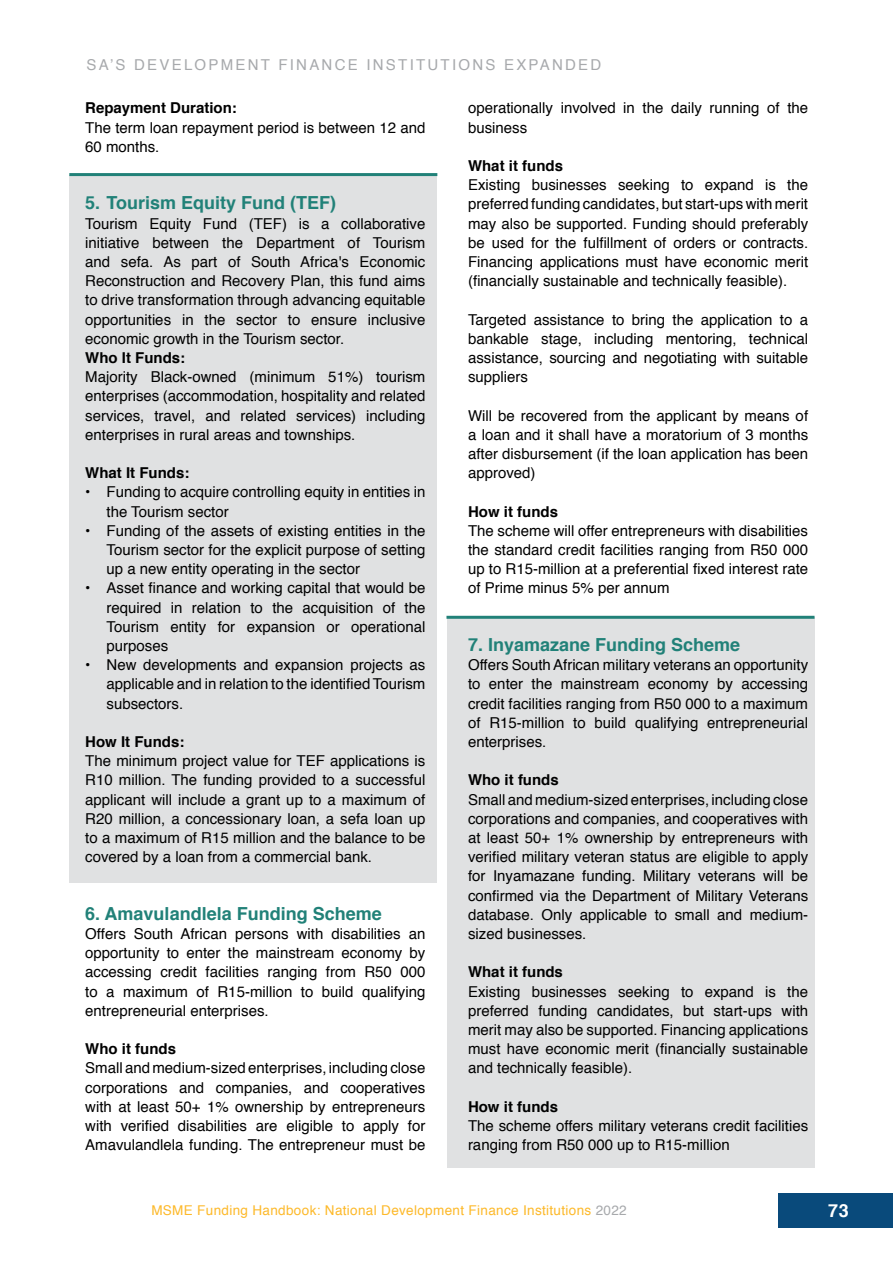
<style>
.page{position:relative;width:893px;height:1263px;background:#fff}
.page>*{position:absolute;margin:0;border:0;box-sizing:border-box;transform-origin:0 0}
.t1{font:700 18px "Helvetica";color:#218178}
.t2{font:700 18px "Helvetica";color:#fff}
.t3{font:15px/19.2px "Helvetica";color:#000;text-align:justify}
.t4{font:700 15px "Helvetica";color:#000}
.t5{font:15px "Helvetica";letter-spacing:.15em;color:#a7a9ac}
.t6{font:13.5px "Helvetica";letter-spacing:.025em;color:#fdb92a}
.s1{color:#a7a9ac}
</style>
<div class="page">
<div style="left:778px;top:1193px;width:115px;height:34px;background:#094a7b"></div>
<div style="left:69px;top:175px;width:368px;height:707px;background:#e0e1e2"></div>
<div style="left:447px;top:618px;width:367px;height:550px;background:#e0e1e2"></div>
<hr style="left:69px;top:173px;width:368px;height:3px;background:#218178">
<hr style="left:446px;top:616px;width:368px;height:3px;background:#218178">
<p class="t5" style="left:87px;top:53px;width:516px">SA’S DEVELOPMENT FINANCE INSTITUTIONS EXPANDED</p>
<p class="t4" style="left:85px;top:96px;width:153px">Repayment Duration:</p>
<p class="t3" style="left:85px;top:118px;width:342px">The term loan repayment period is between 12 and<br>60 months.</p>
<p class="t1" style="left:85px;top:188px;width:252px">5. Tourism Equity Fund (TEF)</p>
<p class="t3" style="left:85px;top:214px;width:342px">Tourism Equity Fund (TEF) is a collaborative initiative between the Department of Tourism and sefa. As part of South Africa's Economic Reconstruction and Recovery Plan, this fund aims to drive transformation through advancing equitable opportunities in the sector to ensure inclusive economic growth in the Tourism sector.</p>
<p class="t4" style="left:85px;top:346px;width:101px">Who It Funds:</p>
<p class="t3" style="left:85px;top:368px;width:342px">Majority Black-owned (minimum 51%) tourism enterprises (accommodation, hospitality and related services, travel, and related services) including enterprises in rural areas and townships.</p>
<p class="t4" style="left:85px;top:461px;width:106px">What It Funds:</p>
<p class="t3" style="left:107px;top:483px;width:320px;text-indent:-21px">• Funding to acquire controlling equity in entities in the Tourism sector</p>
<p class="t3" style="left:107px;top:521px;width:320px;text-indent:-21px">• Funding of the assets of existing entities in the Tourism sector for the explicit purpose of setting up a new entity operating in the sector</p>
<p class="t3" style="left:107px;top:579px;width:320px;text-indent:-21px">• Asset finance and working capital that would be required in relation to the acquisition of the Tourism entity for expansion or operational purposes</p>
<p class="t3" style="left:107px;top:656px;width:320px;text-indent:-21px">• New developments and expansion projects as applicable and in relation to the identified Tourism subsectors.</p>
<p class="t4" style="left:85px;top:730px;width:101px">How It Funds:</p>
<p class="t3" style="left:85px;top:752px;width:342px">The minimum project value for TEF applications is R10 million. The funding provided to a successful applicant will include a grant up to a maximum of R20 million, a concessionary loan, a sefa loan up to a maximum of R15 million and the balance to be covered by a loan from a commercial bank.</p>
<p class="t1" style="left:85px;top:899px;width:298px">6. Amavulandlela Funding Scheme</p>
<p class="t3" style="left:85px;top:924px;width:342px">Offers South African persons with disabilities an opportunity to enter the mainstream economy by accessing credit facilities ranging from R50 000 to a maximum of R15-million to build qualifying entrepreneurial enterprises.</p>
<p class="t4" style="left:85px;top:1037px;width:92px">Who it funds</p>
<p class="t3" style="left:85px;top:1059px;width:342px">Small and medium-sized enterprises, including close corporations and companies, and cooperatives with at least 50+ 1% ownership by entrepreneurs with verified disabilities are eligible to apply for Amavulandlela funding. The entrepreneur must be</p>
<p class="t3" style="left:468px;top:99px;width:342px">operationally involved in the daily running of the business</p>
<p class="t4" style="left:468px;top:154px;width:96px">What it funds</p>
<p class="t3" style="left:468px;top:176px;width:342px">Existing businesses seeking to expand is the preferred funding candidates, but start-ups with merit may also be supported. Funding should preferably be used for the fulfillment of orders or contracts.<br>Financing applications must have economic merit (financially sustainable and technically feasible).</p>
<p class="t3" style="left:468px;top:310px;width:342px">Targeted assistance to bring the application to a bankable stage, including mentoring, technical assistance, sourcing and negotiating with suitable suppliers</p>
<p class="t3" style="left:468px;top:406px;width:342px">Will be recovered from the applicant by means of a loan and it shall have a moratorium of 3 months after disbursement (if the loan application has been approved)</p>
<p class="t4" style="left:468px;top:499px;width:91px">How it funds</p>
<p class="t3" style="left:468px;top:521px;width:342px">The scheme will offer entrepreneurs with disabilities the standard credit facilities ranging from R50 000 up to R15-million at a preferential fixed interest rate of Prime minus 5% per annum</p>
<p class="t1" style="left:468px;top:630px;width:274px">7. Inyamazane Funding Scheme</p>
<p class="t3" style="left:468px;top:656px;width:342px">Offers South African military veterans an opportunity to enter the mainstream economy by accessing credit facilities ranging from R50 000 to a maximum of R15-million to build qualifying entrepreneurial enterprises.</p>
<p class="t4" style="left:468px;top:768px;width:92px">Who it funds</p>
<p class="t3" style="left:468px;top:790px;width:342px">Small and medium-sized enterprises, including close corporations and companies, and cooperatives with at least 50+ 1% ownership by entrepreneurs with verified military veteran status are eligible to apply for Inyamazane funding. Military veterans will be confirmed via the Department of Military Veterans database. Only applicable to small and medium&shy;sized businesses.</p>
<p class="t4" style="left:468px;top:960px;width:96px">What it funds</p>
<p class="t3" style="left:468px;top:982px;width:342px">Existing businesses seeking to expand is the preferred funding candidates, but start-ups with merit may also be supported. Financing applications must have economic merit (financially sustainable and technically feasible).</p>
<p class="t4" style="left:468px;top:1094px;width:91px">How it funds</p>
<p class="t3" style="left:468px;top:1116px;width:342px">The scheme offers military veterans credit facilities ranging from R50 000 up to R15-million</p>
<p class="t6" style="left:151px;top:1200px;width:477px">MSME Funding Handbook: National Development Finance Institutions <span class="s1">2022</span></p>
<p class="t2" style="left:828px;top:1196px;width:22px">73</p>
</div>
